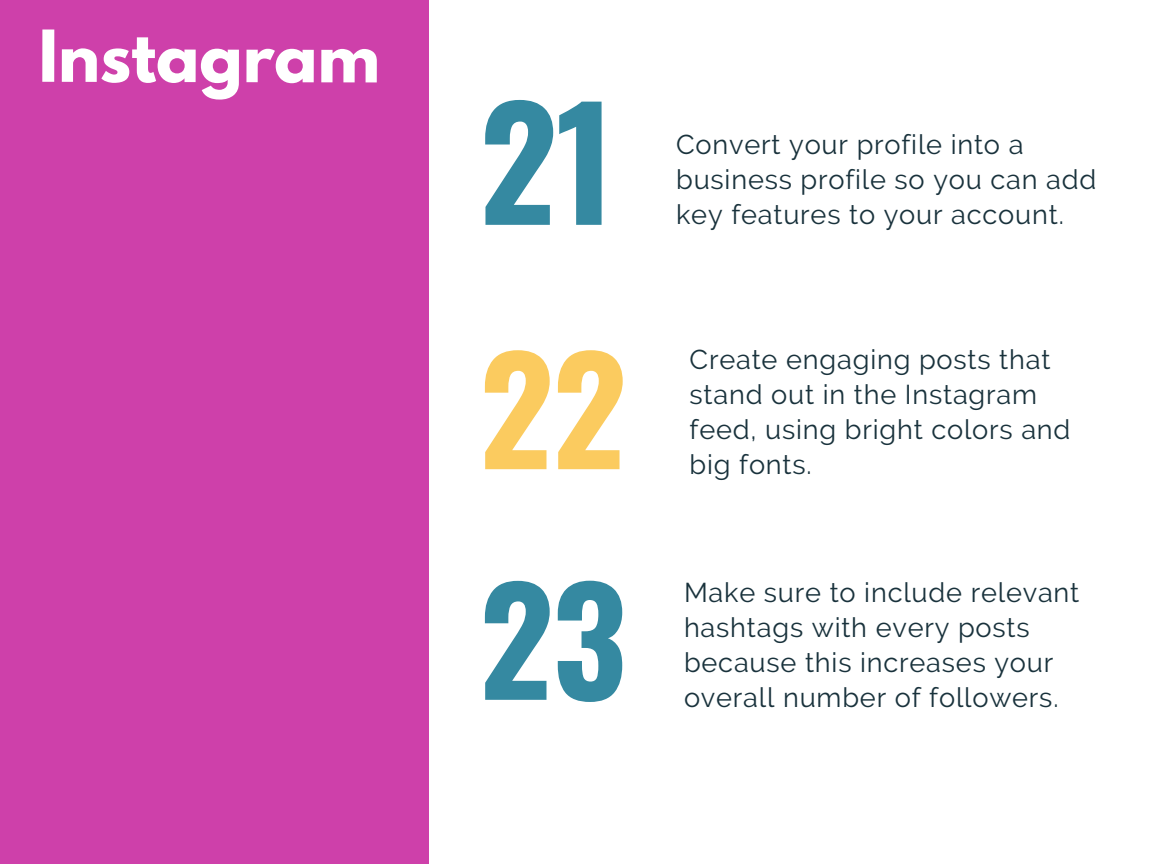
<style>
.page{position:relative;width:1152px;height:864px;background:#ce40aa}
.page>*{position:absolute;margin:0;border:0;box-sizing:border-box;transform-origin:0 0}
.t1{font:700 152.1px "Oswald";color:#3589a1}
.t2{font:700 144.9px "Oswald";color:#fbcb5f}
.t3{font:700 144.9px "Oswald";color:#3589a1}
.t4{font:700 63.45px "League Spartan";letter-spacing:-.005em;color:#fff}
.t5{font:27.15px/34.8px "Raleway";letter-spacing:.03em;color:#19323c}
</style>
<div class="page">
<div style="left:429px;top:0;width:723px;height:864px;background:#fff"></div>
<h3 class="t4" style="left:38px;top:25px;width:343px">Instagram</h3>
<h1 class="t1" style="left:479px;top:43px;width:137px">21</h1>
<p class="t5" style="left:676px;top:127px;width:422px">Convert your profile into a business profile so you can add key features to your account.</p>
<h2 class="t2" style="left:479px;top:296px;width:149px">22</h2>
<p class="t5" style="left:690px;top:342px;width:382px">Create engaging posts that stand out in the Instagram feed, using bright colors and big fonts.</p>
<h2 class="t3" style="left:479px;top:527px;width:149px">23</h2>
<p class="t5" style="left:684px;top:575px;width:397px">Make sure to include relevant hashtags with every posts because this increases your overall number of followers.</p>
</div>
